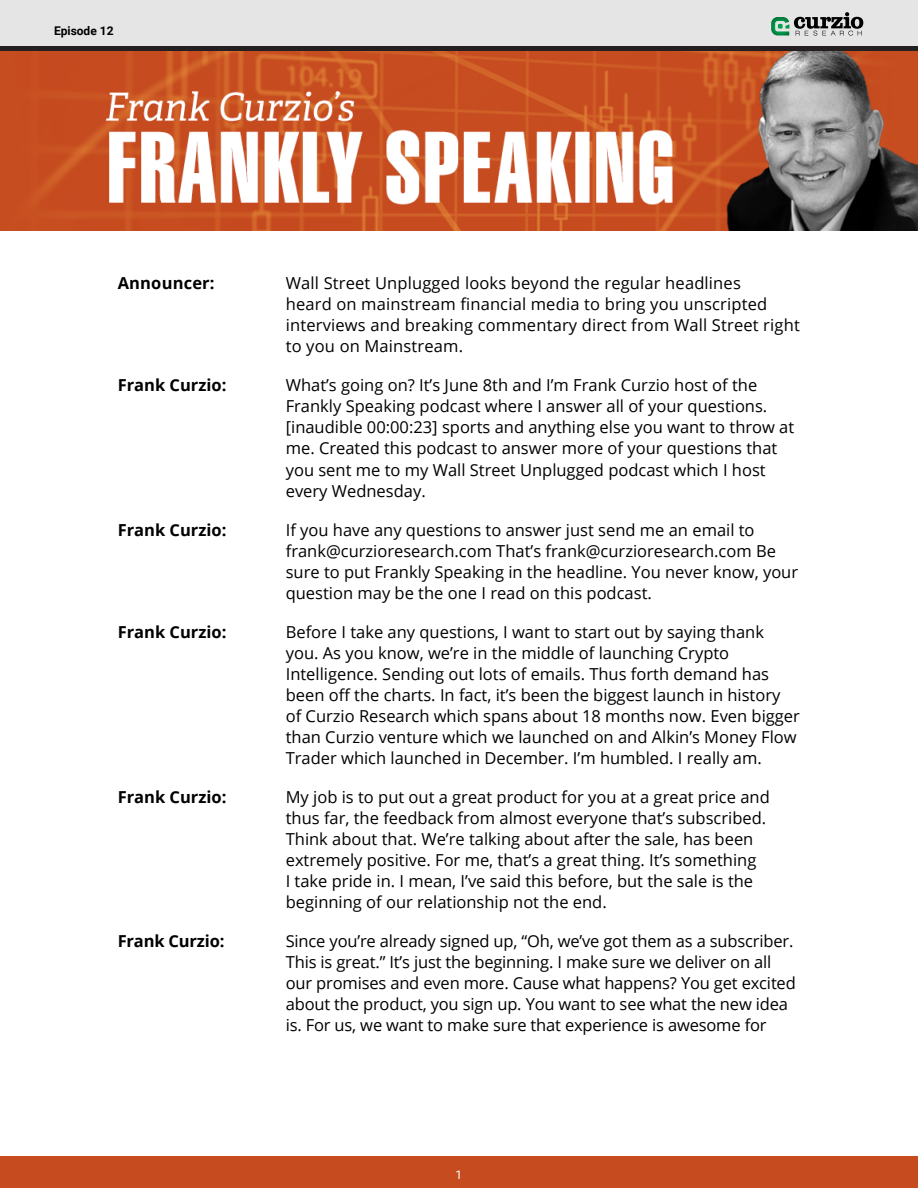
<style>
.page{position:relative;width:918px;height:1188px;background:#fff}
.page>*{position:absolute;margin:0;border:0;box-sizing:border-box;transform-origin:0 0}
.t1{font:16.5px/21px "Open Sans";color:#000}
.t2{font:700 16.5px "Open Sans";color:#000}
.t3{font:700 12px "Roboto";color:#000}
.t4{font:12px "Roboto";color:#fff}
</style>
<div class="page">
<div style="left:0;top:0;width:918px;height:51px;background:#e5e5e5"></div>
<div style="left:0;top:46px;width:918px;height:5px;background:#241f21"></div>
<img style="left:0;top:51px;width:918px;height:179px">
<div style="left:0;top:1156px;width:918px;height:32px;background:#c64c20"></div>
<svg style="left:771px;top:12px;width:92px;height:24px"></svg>
<p class="t3" style="left:54px;top:22px;width:61px">Episode 12</p>
<p class="t2" style="left:118px;top:272px;width:98px">Announcer:</p>
<p class="t1" style="left:286px;top:273px;width:516px">Wall Street Unplugged looks beyond the regular headlines<br>heard on mainstream financial media to bring you unscripted interviews and breaking commentary direct from Wall Street right to you on Mainstream.</p>
<p class="t2" style="left:118px;top:374px;width:110px">Frank Curzio:</p>
<p class="t1" style="left:286px;top:375px;width:510px">What’s going on? It’s June 8th and I’m Frank Curzio host of the Frankly Speaking podcast where I answer all of your questions. [inaudible 00:00:23] sports and anything else you want to throw at me. Created this podcast to answer more of your questions that you sent me to my Wall Street Unplugged podcast which I host every Wednesday.</p>
<p class="t2" style="left:118px;top:518px;width:110px">Frank Curzio:</p>
<p class="t1" style="left:286px;top:519px;width:514px">If you have any questions to answer just send me an email to frank@curzioresearch.com That’s frank@curzioresearch.com Be sure to put Frankly Speaking in the headline. You never know, your question may be the one I read on this podcast.</p>
<p class="t2" style="left:118px;top:620px;width:110px">Frank Curzio:</p>
<p class="t1" style="left:286px;top:621px;width:516px">Before I take any questions, I want to start out by saying thank you. As you know, we’re in the middle of launching Crypto Intelligence. Sending out lots of emails. Thus forth demand has been off the charts. In fact, it’s been the biggest launch in history of Curzio Research which spans about 18 months now. Even bigger than Curzio venture which we launched on and Alkin’s Money Flow Trader which launched in December. I’m humbled. I really am.</p>
<p class="t2" style="left:118px;top:785px;width:110px">Frank Curzio:</p>
<p class="t1" style="left:286px;top:786px;width:486px">My job is to put out a great product for you at a great price and thus far, the feedback from almost everyone that’s subscribed.<br>Think about that. We’re talking about after the sale, has been extremely positive. For me, that’s a great thing. It’s something<br>I take pride in. I mean, I’ve said this before, but the sale is the beginning of our relationship not the end.</p>
<p class="t2" style="left:118px;top:929px;width:108px">Frank Curzio:</p>
<p class="t1" style="left:286px;top:930px;width:512px">Since you’re already signed up, “Oh, we’ve got them as a subscriber.<br>This is great.” It’s just the beginning. I make sure we deliver on all our promises and even more. Cause what happens? You get excited about the product, you sign up. You want to see what the new idea is. For us, we want to make sure that experience is awesome for</p>
<p class="t4" style="left:456px;top:1166px;width:8px">1</p>
</div>
